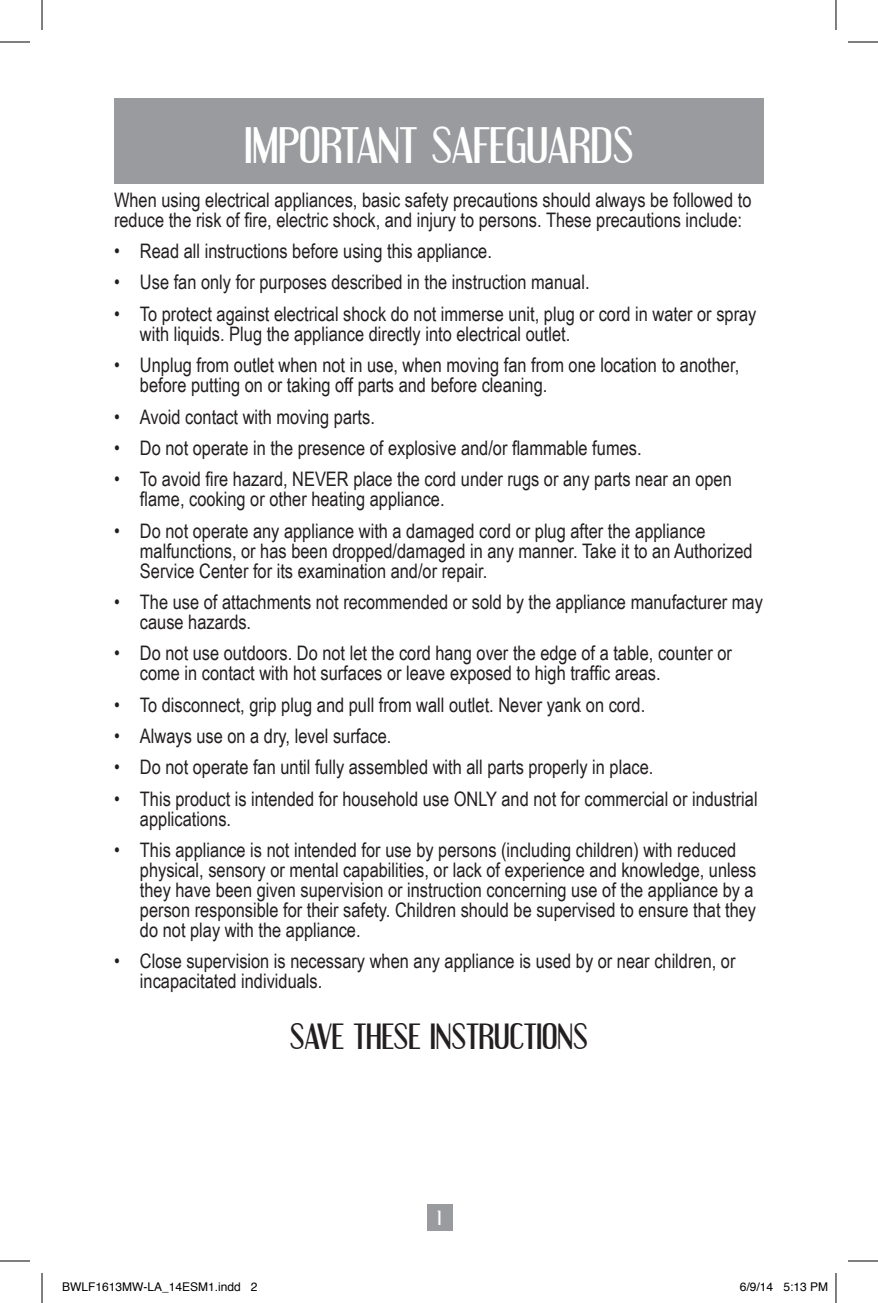
<style>
.page{position:relative;width:878px;height:1303px;background:#fff}
.page>*{position:absolute;margin:0;border:0;box-sizing:border-box;transform-origin:0 0}
.t1{font:45px "Engebrechtre";color:#fff}
.t2{font:32px "Engebrechtre";color:#231f20}
.bullet_copy{font:20px/20px "Arial Narrow";color:#231f20}
.body_copy{font:20px/20px "Arial Narrow";color:#231f20}
.t3{font:18px "Engebrechtre";color:#fff}
.t4{font:12px "Helvetica";color:#000}
</style>
<div class="page">
<div style="left:114px;top:99px;width:650px;height:85px;background:#999b9e"></div>
<div style="left:427px;top:1204px;width:25px;height:27px;background:#999b9e"></div>
<hr style="left:0;top:42px;width:30px;height:1px;background:#000">
<hr style="left:848px;top:42px;width:30px;height:1px;background:#000">
<hr style="left:0;top:1261px;width:30px;height:1px;background:#000">
<hr style="left:848px;top:1261px;width:30px;height:1px;background:#000">
<hr style="left:42px;top:0;width:1px;height:30px;background:#000">
<hr style="left:42px;top:1273px;width:1px;height:30px;background:#000">
<hr style="left:835px;top:0;width:1px;height:30px;background:#000">
<hr style="left:835px;top:1273px;width:1px;height:30px;background:#000">
<p class="t1" style="left:244px;top:119px;width:391px">IMPORTANT SAFEGUARDS</p>
<p class="body_copy" style="left:114px;top:189px;width:639px">When using electrical appliances, basic safety precautions should always be followed to reduce the risk of fire, electric shock, and injury to persons. These precautions include:</p>
<p class="bullet_copy" style="left:114px;top:240px;width:379px">• Read all instructions before using this appliance.</p>
<p class="bullet_copy" style="left:114px;top:272px;width:477px">• Use fan only for purposes described in the instruction manual.</p>
<p class="bullet_copy" style="left:140px;top:303px;width:618px;text-indent:-26px">• To protect against electrical shock do not immerse unit, plug or cord in water or spray with liquids. Plug the appliance directly into electrical outlet.</p>
<p class="bullet_copy" style="left:140px;top:354px;width:601px;text-indent:-26px">• Unplug from outlet when not in use, when moving fan from one location to another, before putting on or taking off parts and before cleaning.</p>
<p class="bullet_copy" style="left:114px;top:406px;width:262px">• Avoid contact with moving parts.</p>
<p class="bullet_copy" style="left:114px;top:437px;width:529px">• Do not operate in the presence of explosive and/or flammable fumes.</p>
<p class="bullet_copy" style="left:140px;top:468px;width:593px;text-indent:-26px">• To avoid fire hazard, NEVER place the cord under rugs or any parts near an open flame, cooking or other heating appliance.</p>
<p class="bullet_copy" style="left:140px;top:520px;width:614px;text-indent:-26px">• Do not operate any appliance with a damaged cord or plug after the appliance malfunctions, or has been dropped/damaged in any manner. Take it to an Authorized<br>Service Center for its examination and/or repair.</p>
<p class="bullet_copy" style="left:140px;top:591px;width:624px;text-indent:-26px">• The use of attachments not recommended or sold by the appliance manufacturer may cause hazards.</p>
<p class="bullet_copy" style="left:140px;top:642px;width:593px;text-indent:-26px">• Do not use outdoors. Do not let the cord hang over the edge of a table, counter or come in contact with hot surfaces or leave exposed to high traffic areas.</p>
<p class="bullet_copy" style="left:114px;top:694px;width:533px">• To disconnect, grip plug and pull from wall outlet. Never yank on cord.</p>
<p class="bullet_copy" style="left:114px;top:725px;width:279px">• Always use on a dry, level surface.</p>
<p class="bullet_copy" style="left:114px;top:756px;width:541px">• Do not operate fan until fully assembled with all parts properly in place.</p>
<p class="bullet_copy" style="left:140px;top:788px;width:619px;text-indent:-26px">• This product is intended for household use ONLY and not for commercial or industrial applications.</p>
<p class="bullet_copy" style="left:140px;top:839px;width:618px;text-indent:-26px">• This appliance is not intended for use by persons (including children) with reduced physical, sensory or mental capabilities, or lack of experience and knowledge, unless they have been given supervision or instruction concerning use of the appliance by a person responsible for their safety. Children should be supervised to ensure that they do not play with the appliance.</p>
<p class="bullet_copy" style="left:140px;top:950px;width:597px;text-indent:-26px">• Close supervision is necessary when any appliance is used by or near children, or incapacitated individuals.</p>
<p class="t2" style="left:290px;top:1017px;width:299px">SAVE THESE INSTRUCTIONS</p>
<p class="t3" style="left:437px;top:1207px;width:5px">1</p>
<p class="t4" style="left:62px;top:1276px;width:197px">BWLF1613MW-LA_14ESM1.indd 2</p>
<p class="t4" style="left:740px;top:1276px;width:90px">6/9/14 5:13 PM</p>
</div>
